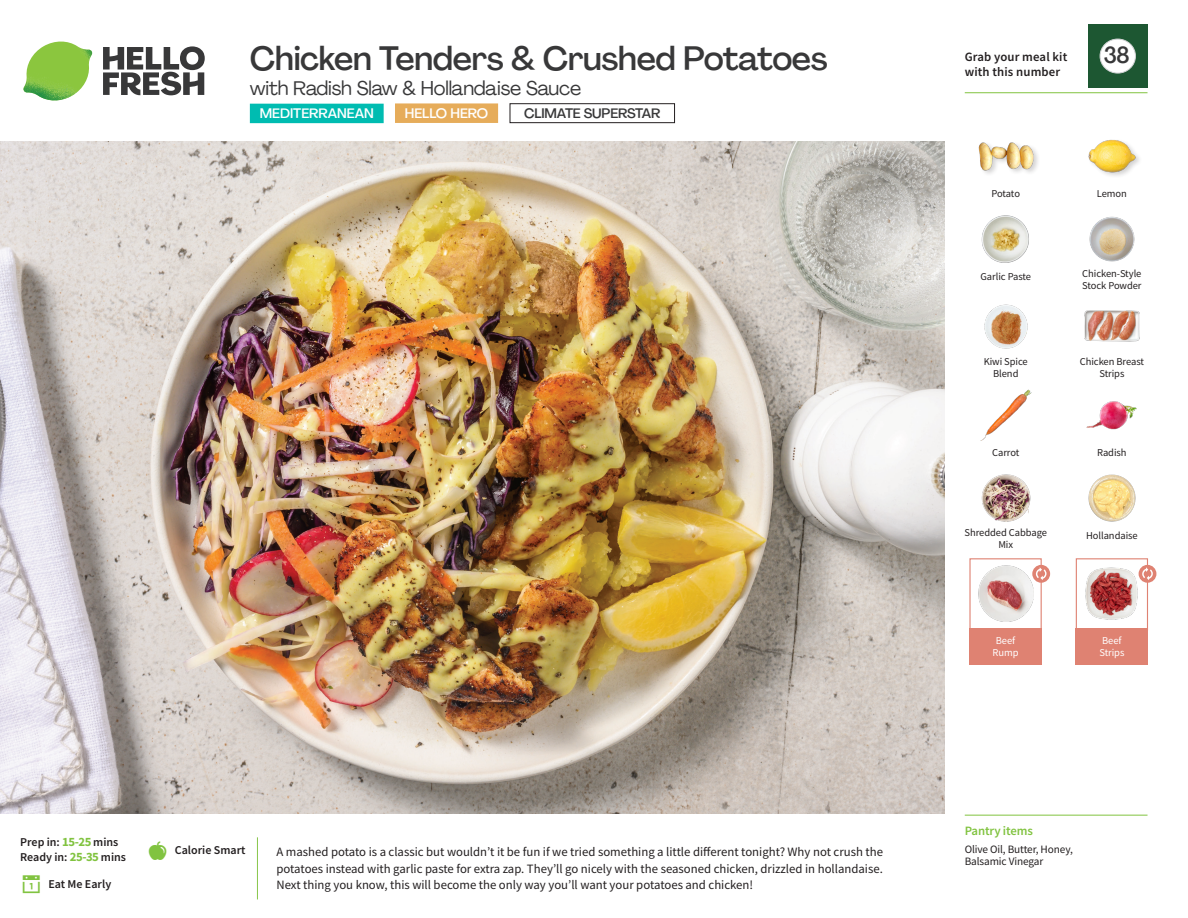
<style>
.page{position:relative;width:1188px;height:918px;background:#fff}
.page>*{position:absolute;margin:0;border:0;box-sizing:border-box;transform-origin:0 0}
._15_Titel_UK{font:500 33px "Agrandir";letter-spacing:-.015em;color:#383839}
._002_Label_Nr{font:500 22.8px "Agrandir";color:#383839;scale:.94 1}
._15_Titel_UK-2{font:19.5px "Agrandir";letter-spacing:-.01em;color:#383839}
.t1{font:500 13.5px "Agrandir";color:#fff}
.t2{font:500 13.5px "Agrandir";letter-spacing:-.01em;color:#383839}
.Step_6_Text_AU{font:12.75px/16.5px "Source Sans Pro";color:#231f20;text-align:justify}
.t3{font:600 12.75px/15px "Source Sans Pro";letter-spacing:.01em;color:#231f20}
._04_Headers_Front{font:600 12.75px "Source Sans Pro";letter-spacing:-.01em;color:#81c340}
._04_Intro{font:600 12px "Source Sans Pro";color:#231f20}
._05_Pantry{font:11.25px/12px "Source Sans Pro";letter-spacing:-.01em;color:#231f20}
._18_FRONT_ingredients{font:10.5px/12px "Source Sans Pro";letter-spacing:-.005em;color:#231f20;text-align:center}
._18_FRONT_ingredients-2{font:10.5px/12px "Source Sans Pro";letter-spacing:-.005em;color:#fff}
.s1{font-weight:700;font-size:12.75px;color:#81c340}
</style>
<div class="page">
<svg style="left:103px;top:46px;width:102px;height:49px"></svg>
<img style="left:23px;top:42px;width:69px;height:59px">
<img style="left:0;top:142px;width:945px;height:672px">
<div style="left:1076px;top:558px;width:72px;height:73px;border:1px solid #df8272"></div>
<div style="left:1076px;top:628px;width:72px;height:37px;background:#df8272"></div>
<div style="left:969px;top:628px;width:73px;height:37px;background:#df8272"></div>
<img style="left:1085px;top:567px;width:54px;height:53px">
<div style="left:969px;top:558px;width:73px;height:73px;border:1px solid #df8272"></div>
<img style="left:978px;top:566px;width:55px;height:55px">
<div style="left:1139px;top:565px;width:17px;height:18px;background:#df8272;border-radius:50%"></div>
<svg style="left:1142px;top:567px;width:11px;height:13px"></svg>
<img style="left:1084px;top:310px;width:56px;height:32px">
<img style="left:1086px;top:401px;width:51px;height:29px">
<img style="left:980px;top:389px;width:52px;height:52px">
<img style="left:981px;top:474px;width:50px;height:48px">
<img style="left:984px;top:304px;width:44px;height:45px">
<img style="left:981px;top:215px;width:48px;height:48px">
<img style="left:1089px;top:216px;width:46px;height:46px">
<div style="left:977px;top:141px;width:64px;height:37px;background:#231f20;opacity:.2"></div>
<img style="left:978px;top:141px;width:55px;height:37px">
<img style="left:1088px;top:139px;width:51px;height:37px">
<img style="left:1088px;top:474px;width:48px;height:48px">
<svg style="left:1032px;top:565px;width:18px;height:18px"></svg>
<svg style="left:1036px;top:567px;width:11px;height:13px"></svg>
<div style="left:250px;top:104px;width:134px;height:19px;background:#00bcb1"></div>
<div style="left:510px;top:104px;width:165px;height:19px;border:1px solid #231f20"></div>
<div style="left:395px;top:103px;width:103px;height:20px;background:#e6ac5a"></div>
<hr style="left:965px;top:815px;width:183px;height:1px;background:#81c340">
<hr style="left:965px;top:92px;width:183px;height:1px;background:#81c340">
<div style="left:1088px;top:24px;width:60px;height:64px;background:#1d5732"></div>
<div style="left:1100px;top:39px;width:35px;height:34px;background:#fff;border-radius:50%"></div>
<div style="left:1100px;top:39px;width:36px;height:34px;border:1px solid #d1d2d4;border-radius:50%"></div>
<p class="_15_Titel_UK" style="left:250px;top:38px;width:579px">Chicken Tenders &amp; Crushed Potatoes</p>
<p class="_15_Titel_UK-2" style="left:250px;top:76px;width:333px">with Radish Slaw &amp; Hollandaise Sauce</p>
<p class="t1" style="left:260px;top:105px;width:116px">MEDITERRANEAN</p>
<p class="t1" style="left:405px;top:105px;width:85px">HELLO HERO</p>
<p class="t2" style="left:524px;top:105px;width:138px">CLIMATE SUPERSTAR</p>
<p class="_04_Intro" style="left:20px;top:834px;width:100px">Prep in: <span class="s1">15-25</span> mins</p>
<p class="_04_Intro" style="left:20px;top:849px;width:107px">Ready in: <span class="s1">25-35</span> mins</p>
<p class="_04_Intro" style="left:48px;top:876px;width:64px">Eat Me Early</p>
<p class="_04_Intro" style="left:175px;top:843px;width:72px">Calorie Smart</p>
<p class="Step_6_Text_AU" style="left:276px;top:844px;width:608px">A mashed potato is a classic but wouldn’t it be fun if we tried something a little different tonight? Why not crush the potatoes instead with garlic paste for extra zap. They’ll go nicely with the seasoned chicken, drizzled in hollandaise.<br>Next thing you know, this will become the only way you’ll want your potatoes and chicken!</p>
<p class="t3" style="left:965px;top:49px;width:104px">Grab your meal kit with this number</p>
<p class="_002_Label_Nr" style="left:1104px;top:41px;width:29px">38</p>
<p class="_18_FRONT_ingredients" style="left:992px;top:188px;width:30px">Potato</p>
<p class="_18_FRONT_ingredients" style="left:1097px;top:188px;width:32px">Lemon</p>
<p class="_18_FRONT_ingredients" style="left:981px;top:271px;width:52px">Garlic Paste</p>
<p class="_18_FRONT_ingredients" style="left:1082px;top:268px;width:61px;text-align:left">Chicken-Style<br>Stock Powder</p>
<p class="_18_FRONT_ingredients" style="left:984px;top:355px;width:46px">Kiwi Spice<br>Blend</p>
<p class="_18_FRONT_ingredients" style="left:1080px;top:355px;width:66px">Chicken Breast<br>Strips</p>
<p class="_18_FRONT_ingredients" style="left:992px;top:447px;width:29px">Carrot</p>
<p class="_18_FRONT_ingredients" style="left:1097px;top:447px;width:31px">Radish</p>
<p class="_18_FRONT_ingredients" style="left:965px;top:527px;width:84px">Shredded Cabbage<br>Mix</p>
<p class="_18_FRONT_ingredients" style="left:1086px;top:530px;width:53px">Hollandaise</p>
<p class="_18_FRONT_ingredients-2" style="left:993px;top:635px;width:28px;text-align:center">Beef<br>Rump</p>
<p class="_18_FRONT_ingredients-2" style="left:1099px;top:635px;width:27px">Beef<br>Strips</p>
<p class="_04_Headers_Front" style="left:965px;top:822px;width:70px">Pantry items</p>
<p class="_05_Pantry" style="left:965px;top:843px;width:110px">Olive Oil, Butter, Honey,<br>Balsamic Vinegar</p>
</div>
